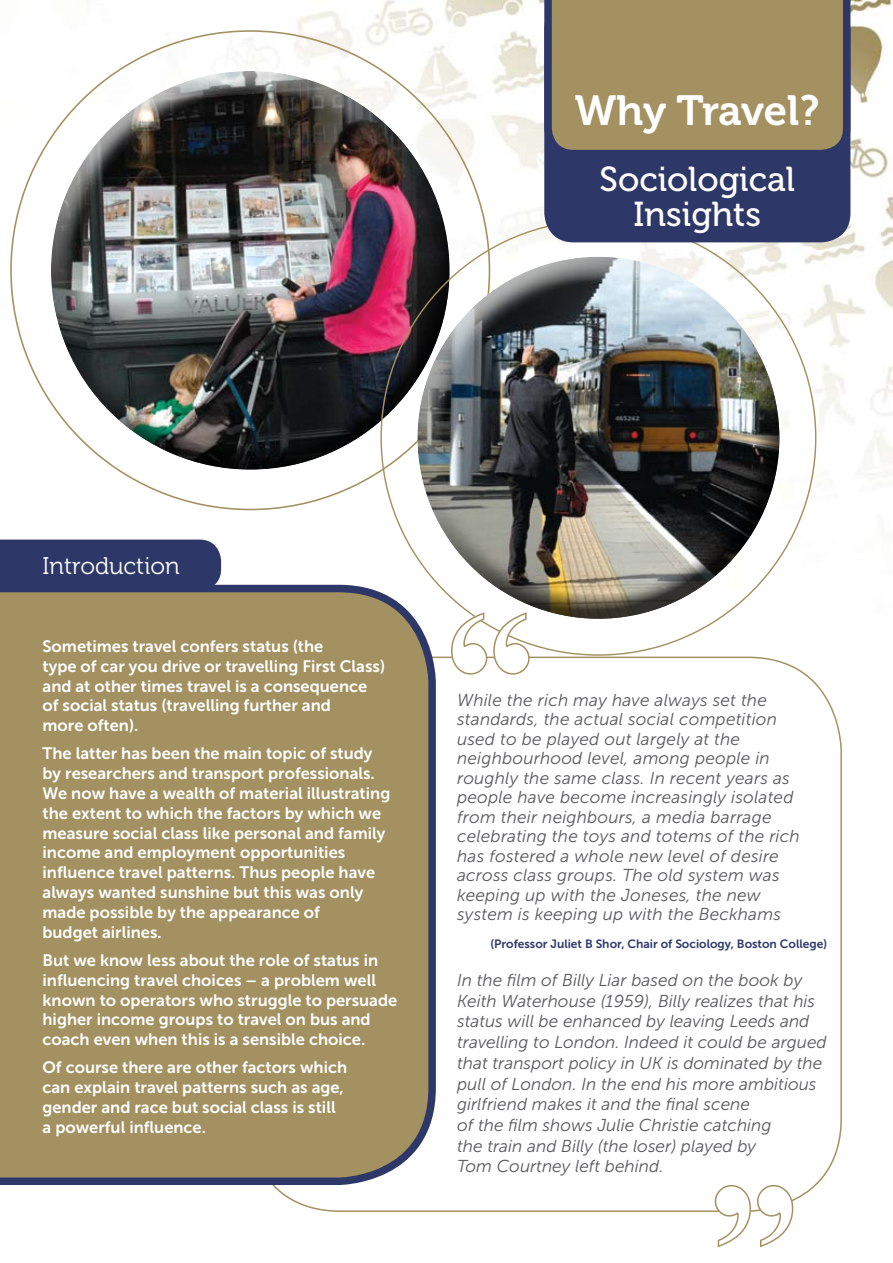
<style>
.page{position:relative;width:893px;height:1263px;background:#fff}
.page>*{position:absolute;margin:0;border:0;box-sizing:border-box;transform-origin:0 0}
.t1{font:700 180px "Times New Roman";color:#fff}
.t2{font:42px "Museo 700";letter-spacing:-.01em;color:#fff}
.t3{font:34.5px/34.5px "Museo 500";color:#fff;text-align:center}
.t4{font:24px "Museo 300";color:#fff}
.t5{font:italic 17.25px/19.5px "Museo Sans 300";letter-spacing:.01em;color:#58595b}
.t6{font:16.5px/19.8px "Museo Sans 700";color:#fff}
.t7{font:12px "Museo Sans 700";color:#2d3868}
</style>
<div class="page">
<img style="left:10px;top:0;width:883px;height:631px">
<div style="left:50px;top:71px;width:401px;height:399px;background:#000;opacity:.75"></div>
<div style="left:417px;top:256px;width:363px;height:363px;background:#000;opacity:.75"></div>
<svg style="left:713px;top:1185px;width:82px;height:63px"></svg>
<svg style="left:450px;top:611px;width:81px;height:64px"></svg>
<div style="left:0;top:585px;width:436px;height:600px;background:#a39161"></div>
<div style="left:0;top:539px;width:221px;height:52px;background:#2d3868"></div>
<div style="left:548px;top:4px;width:299px;height:235px;background:#2d3868;border-radius:26px"></div>
<div style="left:544px;top:0;width:306px;height:242px;border:8px solid #2d3868;border-radius:26px"></div>
<svg style="left:544px;top:0;width:306px;height:157px;background:#978862"></svg>
<h2 class="t2" style="left:575px;top:87px;width:246px">Why Travel?</h2>
<h3 class="t3" style="left:600px;top:163px;width:197px">Sociological<br>Insights</h3>
<h3 class="t4" style="left:43px;top:553px;width:139px">Introduction</h3>
<p class="t6" style="left:43px;top:636px;width:344px">Sometimes travel confers status (the<br>type of car you drive or travelling First Class) and at other times travel is a consequence of social status (travelling further and<br>more often).</p>
<p class="t6" style="left:43px;top:744px;width:349px">The latter has been the main topic of study by researchers and transport professionals.<br>We now have a wealth of material illustrating the extent to which the factors by which we measure social class like personal and family income and employment opportunities influence travel patterns. Thus people have always wanted sunshine but this was only made possible by the appearance of<br>budget airlines.</p>
<p class="t6" style="left:43px;top:950px;width:356px">But we know less about the role of status in influencing travel choices – a problem well known to operators who struggle to persuade higher income groups to travel on bus and coach even when this is a sensible choice.</p>
<p class="t6" style="left:43px;top:1058px;width:306px">Of course there are other factors which can explain travel patterns such as age, gender and race but social class is still a powerful influence.</p>
<h1 class="t1" style="left:445px;top:552px;width:91px">“</h1>
<p class="t5" style="left:457px;top:690px;width:344px">While the rich may have always set the standards, the actual social competition used to be played out largely at the neighbourhood level, among people in roughly the same class. In recent years as people have become increasingly isolated from their neighbours, a media barrage celebrating the toys and totems of the rich has fostered a whole new level of desire across class groups. The old system was keeping up with the Joneses, the new system is keeping up with the Beckhams</p>
<p class="t7" style="left:490px;top:937px;width:338px">(Professor Juliet B Shor, Chair of Sociology, Boston College)</p>
<p class="t5" style="left:457px;top:970px;width:371px;line-height:20.7px">In the film of Billy Liar based on the book by Keith Waterhouse (1959), Billy realizes that his status will be enhanced by leaving Leeds and travelling to London. Indeed it could be argued that transport policy in UK is dominated by the pull of London. In the end his more ambitious girlfriend makes it and the final scene<br>of the film shows Julie Christie catching<br>the train and Billy (the loser) played by<br>Tom Courtney left behind.</p>
<h1 class="t1" style="left:799px;top:1308px;width:91px;rotate:-180deg">“</h1>
</div>
